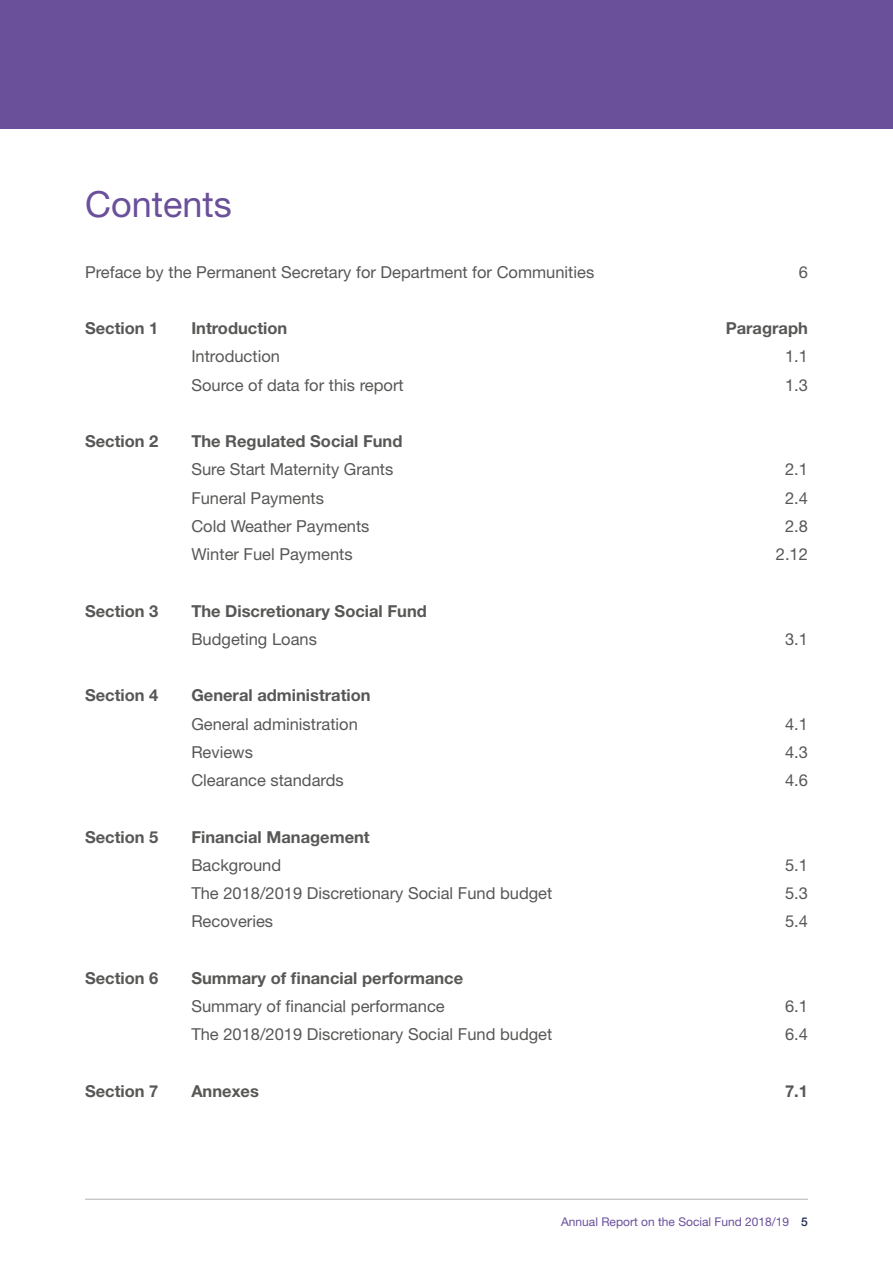
<style>
.page{position:relative;width:893px;height:1263px;background:#fff}
.page>*{position:absolute;margin:0;border:0;box-sizing:border-box;transform-origin:0 0}
.t1{font:36px "Helvetica Neue LT Std";color:#6a4f9b}
.t2{font:16.5px "Helvetica Neue LT Std";color:#575756}
.t3{font:700 16.5px "Helvetica Neue LT Std";color:#575756}
.t4{font:12px "Helvetica Neue LT Std";color:#6a4f9b}
.s1{font-weight:500;color:#1d2b50}
</style>
<div class="page">
<div style="left:0;top:0;width:893px;height:128px;background:#6a4f9b"></div>
<hr style="left:85px;top:1199px;width:722px;height:1px;background:#b3b2b2">
<h1 class="t1" style="left:85px;top:183px;width:148px">Contents</h1>
<p class="t2" style="left:85px;top:262px;width:511px">Preface by the Permanent Secretary for Department for Communities</p>
<p class="t2" style="left:799px;top:262px;width:11px">6</p>
<p class="t3" style="left:85px;top:318px;width:75px">Section 1</p>
<p class="t3" style="left:191px;top:318px;width:97px">Introduction</p>
<p class="t3" style="left:726px;top:318px;width:84px">Paragraph</p>
<p class="t2" style="left:191px;top:347px;width:90px">Introduction</p>
<p class="t2" style="left:785px;top:347px;width:24px">1.1</p>
<p class="t2" style="left:191px;top:375px;width:214px">Source of data for this report</p>
<p class="t2" style="left:785px;top:375px;width:24px">1.3</p>
<p class="t3" style="left:85px;top:431px;width:75px">Section 2</p>
<p class="t3" style="left:191px;top:431px;width:213px">The Regulated Social Fund</p>
<p class="t2" style="left:191px;top:460px;width:203px">Sure Start Maternity Grants</p>
<p class="t2" style="left:785px;top:460px;width:24px">2.1</p>
<p class="t2" style="left:191px;top:488px;width:134px">Funeral Payments</p>
<p class="t2" style="left:785px;top:488px;width:24px">2.4</p>
<p class="t2" style="left:191px;top:516px;width:180px">Cold Weather Payments</p>
<p class="t2" style="left:785px;top:516px;width:24px">2.8</p>
<p class="t2" style="left:191px;top:544px;width:163px">Winter Fuel Payments</p>
<p class="t2" style="left:776px;top:544px;width:34px">2.12</p>
<p class="t3" style="left:85px;top:600px;width:75px">Section 3</p>
<p class="t3" style="left:191px;top:600px;width:237px">The Discretionary Social Fund</p>
<p class="t2" style="left:191px;top:629px;width:127px">Budgeting Loans</p>
<p class="t2" style="left:785px;top:629px;width:24px">3.1</p>
<p class="t3" style="left:85px;top:685px;width:75px">Section 4</p>
<p class="t3" style="left:191px;top:685px;width:181px">General administration</p>
<p class="t2" style="left:191px;top:714px;width:168px">General administration</p>
<p class="t2" style="left:785px;top:714px;width:24px">4.1</p>
<p class="t2" style="left:191px;top:742px;width:63px">Reviews</p>
<p class="t2" style="left:785px;top:742px;width:24px">4.3</p>
<p class="t2" style="left:191px;top:770px;width:154px">Clearance standards</p>
<p class="t2" style="left:785px;top:770px;width:24px">4.6</p>
<p class="t3" style="left:85px;top:826px;width:75px">Section 5</p>
<p class="t3" style="left:191px;top:826px;width:180px">Financial Management</p>
<p class="t2" style="left:191px;top:855px;width:91px">Background</p>
<p class="t2" style="left:785px;top:855px;width:24px">5.1</p>
<p class="t2" style="left:191px;top:883px;width:362px">The 2018/2019 Discretionary Social Fund budget</p>
<p class="t2" style="left:785px;top:883px;width:24px">5.3</p>
<p class="t2" style="left:191px;top:912px;width:83px">Recoveries</p>
<p class="t2" style="left:785px;top:912px;width:24px">5.4</p>
<p class="t3" style="left:85px;top:968px;width:75px">Section 6</p>
<p class="t3" style="left:191px;top:968px;width:273px">Summary of financial performance</p>
<p class="t2" style="left:191px;top:996px;width:255px">Summary of financial performance</p>
<p class="t2" style="left:785px;top:996px;width:24px">6.1</p>
<p class="t2" style="left:191px;top:1025px;width:362px">The 2018/2019 Discretionary Social Fund budget</p>
<p class="t2" style="left:785px;top:1025px;width:24px">6.4</p>
<p class="t3" style="left:85px;top:1081px;width:75px">Section 7</p>
<p class="t3" style="left:191px;top:1081px;width:69px">Annexes</p>
<p class="t3" style="left:785px;top:1081px;width:24px">7.1</p>
<p class="t4" style="left:561px;top:1214px;width:248px">Annual Report on the Social Fund 2018/19 <span class="s1">5</span></p>
</div>
